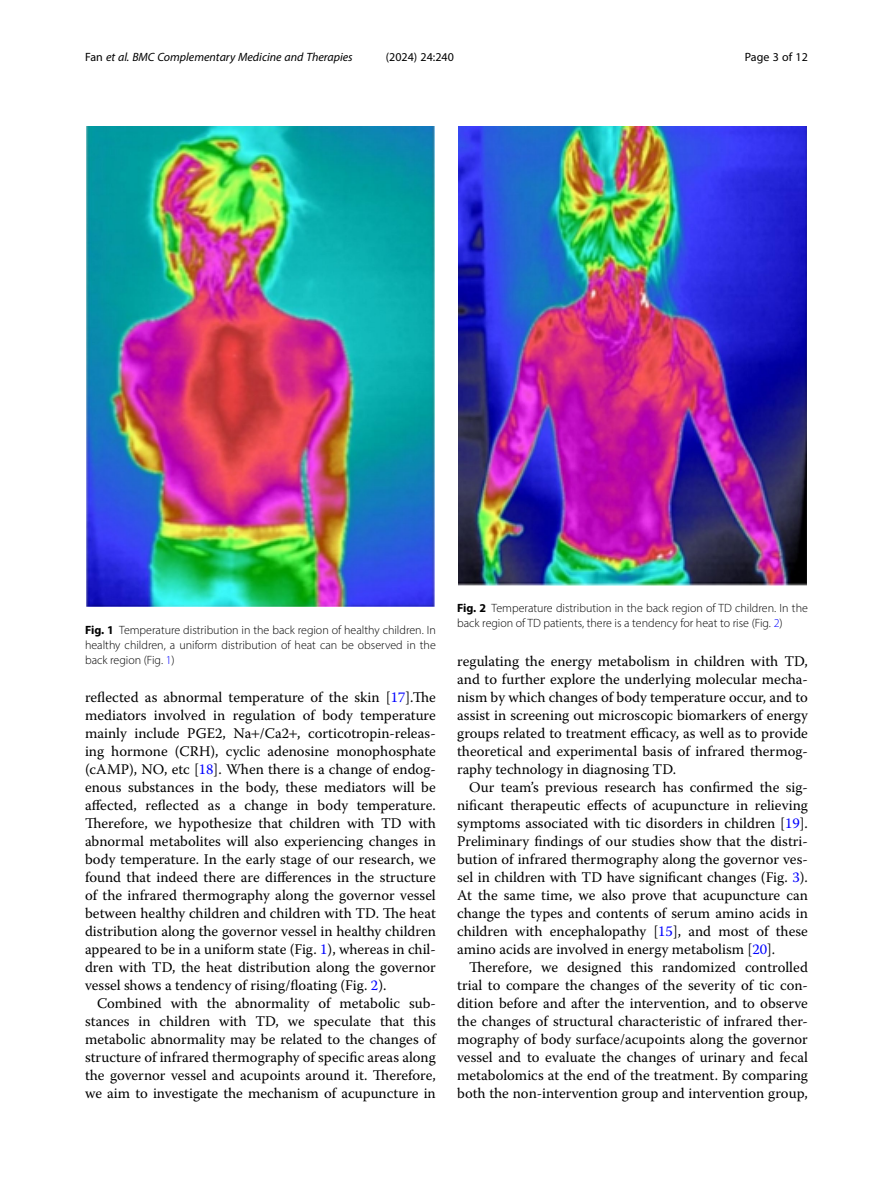
<style>
.page{position:relative;width:893px;height:1191px;background:#fff}
.page>*{position:absolute;margin:0;border:0;box-sizing:border-box;transform-origin:0 0}
.Body_Text_Indent{font:14.7px/18px "Warnock Pro";color:#000;text-align:justify}
.Figure_Caption{font:300 12px/15px "Myriad Pro";color:#000}
.t1{font:italic 12px "Myriad Pro";color:#000}
.t2{font:12px "Myriad Pro";color:#000}
.s1{font-style:normal}
.s2{font-weight:700}
.s3{color:#00f}
</style>
<div class="page">
<img style="left:458px;top:126px;width:349px;height:459px">
<img style="left:86px;top:126px;width:349px;height:481px">
<p class="t1" style="left:85px;top:50px;width:269px"><span class="s1">Fan</span> et al. BMC Complementary Medicine and Therapies</p>
<p class="t2" style="left:386px;top:50px;width:70px">(2024) 24:240</p>
<p class="t2" style="left:745px;top:50px;width:65px">Page 3 of 12</p>
<p class="Figure_Caption" style="left:85px;top:622px;width:352px;text-align:justify"><span class="s2">Fig. 1</span> Temperature distribution in the back region of healthy children. In healthy children, a uniform distribution of heat can be observed in the back region (Fig. <span class="s3">1</span>)</p>
<p class="Body_Text_Indent" style="left:85px;top:688px;width:352px">reflected as abnormal temperature of the skin [<span class="s3">17</span>].The mediators involved in regulation of body temperature mainly include PGE2, Na /Ca2 , corticotropin-releas&shy;ing hormone (CRH), cyclic adenosine monophosphate (cAMP), NO, etc [<span class="s3">18</span>]. When there is a change of endog&shy;enous substances in the body, these mediators will be affected, reflected as a change in body temperature.<br>Therefore, we hypothesize that children with TD with abnormal metabolites will also experiencing changes in body temperature. In the early stage of our research, we found that indeed there are differences in the structure of the infrared thermography along the governor vessel between healthy children and children with TD. The heat distribution along the governor vessel in healthy children appeared to be in a uniform state (Fig. <span class="s3">1</span>), whereas in chil&shy;dren with TD, the heat distribution along the governor vessel shows a tendency of rising/floating (Fig. <span class="s3">2</span>).</p>
<p class="Body_Text_Indent" style="left:85px;top:994px;width:352px;text-indent:12px">Combined with the abnormality of metabolic sub&shy;stances in children with TD, we speculate that this metabolic abnormality may be related to the changes of structure of infrared thermography of specific areas along the governor vessel and acupoints around it. Therefore, we aim to investigate the mechanism of acupuncture in</p>
<p class="Figure_Caption" style="left:457px;top:600px;width:352px"><span class="s2">Fig. 2</span> Temperature distribution in the back region of TD children. In the back region of TD patients, there is a tendency for heat to rise (Fig. <span class="s3">2</span>)</p>
<p class="Body_Text_Indent" style="left:457px;top:652px;width:352px">regulating the energy metabolism in children with TD, and to further explore the underlying molecular mecha&shy;nism by which changes of body temperature occur, and to assist in screening out microscopic biomarkers of energy groups related to treatment efficacy, as well as to provide theoretical and experimental basis of infrared thermog&shy;raphy technology in diagnosing TD.</p>
<p class="Body_Text_Indent" style="left:457px;top:778px;width:352px;text-indent:12px">Our team’s previous research has confirmed the sig&shy;nificant therapeutic effects of acupuncture in relieving symptoms associated with tic disorders in children [<span class="s3">19</span>].<br>Preliminary findings of our studies show that the distri&shy;bution of infrared thermography along the governor ves&shy;sel in children with TD have significant changes (Fig. <span class="s3">3</span>).<br>At the same time, we also prove that acupuncture can change the types and contents of serum amino acids in children with encephalopathy [<span class="s3">15</span>], and most of these amino acids are involved in energy metabolism [<span class="s3">20</span>].</p>
<p class="Body_Text_Indent" style="left:457px;top:958px;width:352px;text-indent:12px">Therefore, we designed this randomized controlled trial to compare the changes of the severity of tic con&shy;dition before and after the intervention, and to observe the changes of structural characteristic of infrared ther&shy;mography of body surface/acupoints along the governor vessel and to evaluate the changes of urinary and fecal metabolomics at the end of the treatment. By comparing both the non-intervention group and intervention group,</p>
</div>
